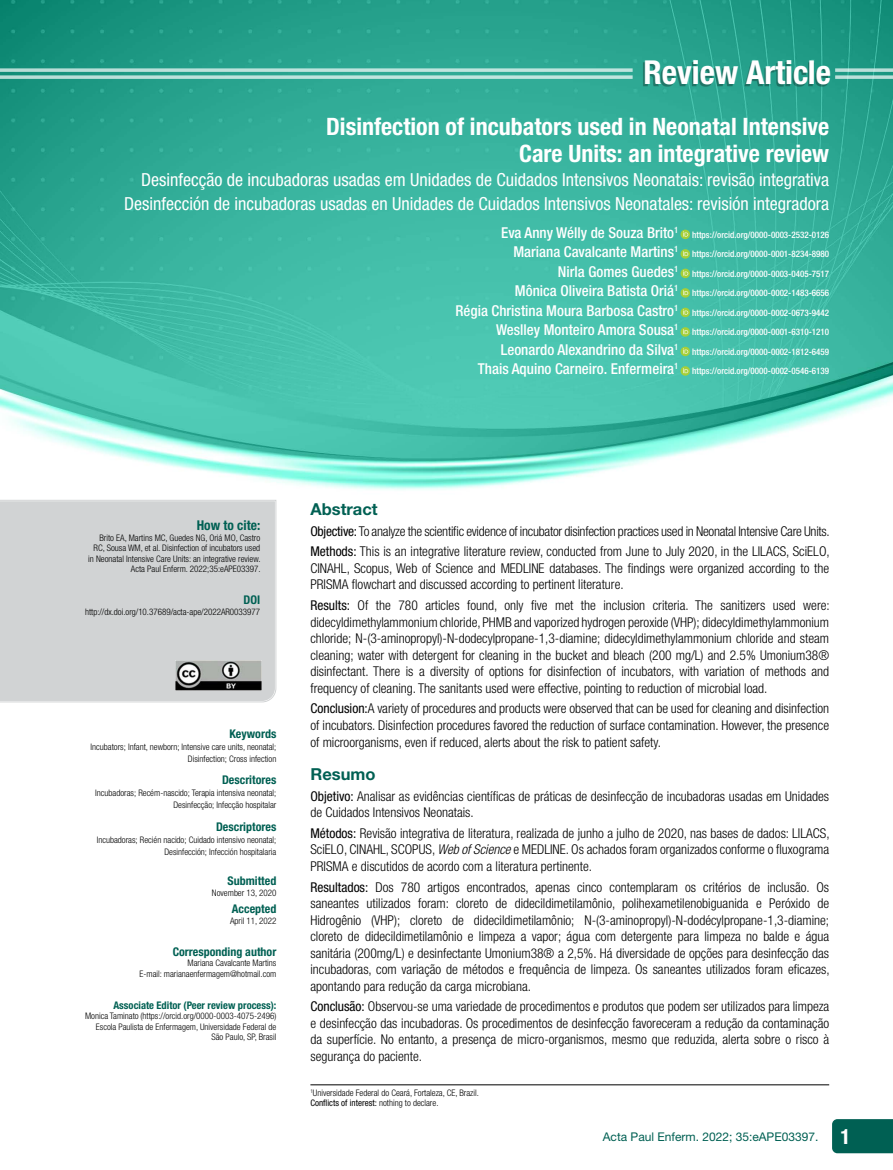
<style>
.page{position:relative;width:893px;height:1170px;background:#fff}
.page>*{position:absolute;margin:0;border:0;box-sizing:border-box;transform-origin:0 0}
.t1{font:700 condensed 33px "Helvetica Neue LT Std";color:#fff}
.t2{font:700 condensed 24px/27px "Helvetica Neue LT Std";color:#fff;text-align:right}
.t3{font:condensed 18px/24px "Helvetica Neue LT Std";color:#fff;text-align:right}
.t4{font:700 16.5px "Helvetica Neue LT Std";color:#006053}
.t5{font:500 condensed 15px "Helvetica Neue LT Std";color:#fff}
.t6{font:300 condensed 13.5px/16.5px "Helvetica Neue LT Std";color:#000;text-align:justify}
.t7{font:300 condensed 13.5px/20.7px "Helvetica Neue LT Std";letter-spacing:-.02em;color:#000}
.t8{font:700 condensed 13.5px "Helvetica Neue LT Std";color:#006053}
.t9{font:700 condensed 12px "Helvetica Neue LT Std";color:#006053}
.t10{font:12px "Helvetica Neue LT Std";color:#006053}
.t11{font:700 condensed 10.5px "Helvetica Neue LT Std";color:#006053}
.t12{font:300 condensed 9px/10.5px "Helvetica Neue LT Std";color:#000;text-align:right}
.t13{font:500 condensed 9px "Helvetica Neue LT Std";color:#fff}
.s1{font-weight:400}
.s2{font-style:italic}
.s3{font-weight:700;font-stretch:condensed;font-size:21px;color:#fff}
</style>
<div class="page">
<div style="left:832px;top:1119px;width:61px;height:34px;background:#006053"></div>
<img style="left:0;top:0;width:893px;height:490px">
<svg style="left:835px;top:75px;width:58px;height:4px"></svg>
<svg style="left:835px;top:68px;width:58px;height:4px"></svg>
<svg style="left:0;top:500px;width:277px;height:203px;background:#e1e3e3"></svg>
<div style="left:0;top:501px;width:275px;height:199px;background:#d1d3d4"></div>
<img style="left:175px;top:660px;width:86px;height:30px">
<svg style="left:680px;top:230px;width:10px;height:9px"></svg>
<svg style="left:683px;top:231px;width:5px;height:5px"></svg>
<svg style="left:680px;top:249px;width:10px;height:10px"></svg>
<svg style="left:683px;top:251px;width:5px;height:5px"></svg>
<svg style="left:680px;top:269px;width:10px;height:9px"></svg>
<svg style="left:683px;top:270px;width:5px;height:5px"></svg>
<svg style="left:680px;top:288px;width:10px;height:10px"></svg>
<svg style="left:683px;top:290px;width:5px;height:5px"></svg>
<svg style="left:680px;top:308px;width:10px;height:9px"></svg>
<svg style="left:683px;top:309px;width:5px;height:5px"></svg>
<svg style="left:680px;top:327px;width:10px;height:10px"></svg>
<svg style="left:683px;top:329px;width:5px;height:5px"></svg>
<svg style="left:680px;top:347px;width:10px;height:9px"></svg>
<svg style="left:683px;top:348px;width:5px;height:5px"></svg>
<svg style="left:680px;top:366px;width:10px;height:10px"></svg>
<svg style="left:683px;top:368px;width:5px;height:5px"></svg>
<hr style="left:310px;top:1084px;width:519px;height:1px;background:#000">
<div style="left:643px;top:62px;width:185px;height:24px;background:#000;opacity:.3"></div>
<svg style="left:0;top:75px;width:633px;height:4px;background:#aadad2"></svg>
<svg style="left:0;top:68px;width:633px;height:4px;background:#aadad1"></svg>
<h1 class="t1" style="left:643px;top:52px;width:189px">Review Article</h1>
<h2 class="t2" style="left:326px;top:112px;width:505px">Disinfection of incubators used in Neonatal Intensive<br>Care Units: an integrative review</h2>
<h3 class="t3" style="left:124px;top:167px;width:707px">Desinfecção de incubadoras usadas em Unidades de Cuidados Intensivos Neonatais: revisão integrativa<br>Desinfección de incubadoras usadas en Unidades de Cuidados Intensivos Neonatales: revisión integradora</h3>
<p class="t5" style="left:501px;top:223px;width:179px">Eva Anny Wélly de Souza Brito<sup>1</sup></p>
<p class="t13" style="left:692px;top:229px;width:138px">https://orcid.org/0000-0003-2532-0126</p>
<p class="t5" style="left:513px;top:243px;width:166px">Mariana Cavalcante Martins<sup>1</sup></p>
<p class="t13" style="left:692px;top:248px;width:138px">https://orcid.org/0000-0001-8234-8980</p>
<p class="t5" style="left:558px;top:262px;width:122px">Nirla Gomes Guedes<sup>1</sup></p>
<p class="t13" style="left:692px;top:268px;width:138px">https://orcid.org/0000-0003-0405-7517</p>
<p class="t5" style="left:515px;top:282px;width:165px">Mônica Oliveira Batista Oriá<sup>1</sup></p>
<p class="t13" style="left:692px;top:287px;width:138px">https://orcid.org/0000-0002-1483-6656</p>
<p class="t5" style="left:455px;top:301px;width:224px">Régia Christina Moura Barbosa Castro<sup>1</sup></p>
<p class="t13" style="left:692px;top:307px;width:138px">https://orcid.org/0000-0002-0673-9442</p>
<p class="t5" style="left:496px;top:321px;width:184px">Weslley Monteiro Amora Sousa<sup>1</sup></p>
<p class="t13" style="left:692px;top:326px;width:138px">https://orcid.org/0000-0001-6310-1210</p>
<p class="t5" style="left:501px;top:340px;width:179px">Leonardo Alexandrino da Silva<sup>1</sup></p>
<p class="t13" style="left:692px;top:346px;width:138px">https://orcid.org/0000-0002-1812-6459</p>
<p class="t5" style="left:478px;top:360px;width:202px">Thais Aquino Carneiro. Enfermeira<sup>1</sup></p>
<p class="t13" style="left:692px;top:365px;width:138px">https://orcid.org/0000-0002-0546-6139</p>
<p class="t8" style="left:197px;top:517px;width:65px">How to cite:</p>
<p class="t12" style="left:88px;top:532px;width:174px">Brito EA, Martins MC, Guedes NG, Oriá MO, Castro RC, Sousa WM, et al. Disinfection of incubators used in Neonatal Intensive Care Units: an integrative review.<br>Acta Paul Enferm. 2022;35:eAPE03397.</p>
<p class="t9" style="left:244px;top:593px;width:18px">DOI</p>
<p class="t12" style="left:85px;top:606px;width:177px">http://dx.doi.org/10.37689/acta-ape/2022AR0033977</p>
<p class="t9" style="left:230px;top:726px;width:48px">Keywords</p>
<p class="t12" style="left:91px;top:740px;width:187px;line-height:12px">Incubators; Infant, newborn; Intensive care units, neonatal;<br>Disinfection; Cross infection</p>
<p class="t9" style="left:222px;top:772px;width:56px">Descritores</p>
<p class="t12" style="left:95px;top:787px;width:183px;line-height:12px">Incubadoras; Recém-nascido; Terapia intensiva neonatal;<br>Desinfecção; Infecção hospitalar</p>
<p class="t9" style="left:216px;top:819px;width:62px">Descriptores</p>
<p class="t12" style="left:97px;top:833px;width:181px;line-height:12px">Incubadoras; Recién nacido; Cuidado intensivo neonatal;<br>Desinfección; Infección hospitalaria</p>
<p class="t9" style="left:228px;top:873px;width:50px">Submitted</p>
<p class="t12" style="left:212px;top:887px;width:66px">November 13, 2020</p>
<p class="t9" style="left:232px;top:901px;width:46px">Accepted</p>
<p class="t12" style="left:230px;top:915px;width:48px">April 11, 2022</p>
<p class="t9" style="left:173px;top:944px;width:105px">Corresponding author</p>
<p class="t12" style="left:140px;top:957px;width:138px">Mariana Cavalcante Martins<br>E-mail: marianaenfermagem@hotmail.com</p>
<p class="t11" style="left:113px;top:998px;width:164px">Associate Editor (Peer review process):</p>
<p class="t12" style="left:85px;top:1010px;width:193px">Monica Taminato (https://orcid.org/0000-0003-4075-2496)<br>Escola Paulista de Enfermagem, Universidade Federal de<br>São Paulo, SP, Brasil</p>
<p class="t4" style="left:310px;top:498px;width:69px">Abstract</p>
<p class="t7" style="left:310px;top:520px;width:521px"><span class="s1">Objective:</span> To analyze the scientific evidence of incubator disinfection practices used in Neonatal Intensive Care Units.<br><span class="s1">Methods:</span> This is an integrative literature review, conducted from June to July 2020, in the LILACS, SciELO,</p>
<p class="t6" style="left:310px;top:559px;width:520px">CINAHL, Scopus, Web of Science and MEDLINE databases. The findings were organized according to the<br>PRISMA flowchart and discussed according to pertinent literature.</p>
<p class="t6" style="left:310px;top:597px;width:521px"><span class="s1">Results:</span> Of the 780 articles found, only five met the inclusion criteria. The sanitizers used were: didecyldimethylammonium chloride, PHMB and vaporized hydrogen peroxide (VHP); didecyldimethylammonium chloride; N-(3-aminopropyl)-N-dodecylpropane-1,3-diamine; didecyldimethylammonium chloride and steam cleaning; water with detergent for cleaning in the bucket and bleach (200 mg/L) and 2.5% Umonium38® disinfectant. There is a diversity of options for disinfection of incubators, with variation of methods and frequency of cleaning. The sanitants used were effective, pointing to reduction of microbial load.</p>
<p class="t6" style="left:310px;top:700px;width:520px"><span class="s1">Conclusion:</span>A variety of procedures and products were observed that can be used for cleaning and disinfection of incubators. Disinfection procedures favored the reduction of surface contamination. However, the presence of microorganisms, even if reduced, alerts about the risk to patient safety.</p>
<p class="t4" style="left:310px;top:763px;width:67px">Resumo</p>
<p class="t6" style="left:310px;top:787px;width:520px"><span class="s1">Objetivo:</span> Analisar as evidências científicas de práticas de desinfecção de incubadoras usadas em Unidades de Cuidados Intensivos Neonatais.</p>
<p class="t6" style="left:310px;top:824px;width:521px"><span class="s1">Métodos:</span> Revisão integrativa de literatura, realizada de junho a julho de 2020, nas bases de dados: LILACS, SciELO, CINAHL, SCOPUS, <span class="s2">Web of Science</span> e MEDLINE. Os achados foram organizados conforme o fluxograma PRISMA e discutidos de acordo com a literatura pertinente.</p>
<p class="t6" style="left:310px;top:878px;width:521px"><span class="s1">Resultados:</span> Dos 780 artigos encontrados, apenas cinco contemplaram os critérios de inclusão. Os saneantes utilizados foram: cloreto de didecildimetilamônio, polihexametilenobiguanida e Peróxido de Hidrogênio (VHP); cloreto de didecildimetilamônio; N-(3-aminopropyl)-N-dodécylpropane-1,3-diamine; cloreto de didecildimetilamônio e limpeza a vapor; água com detergente para limpeza no balde e água sanitária (200mg/L) e desinfectante Umonium38® a 2,5%. Há diversidade de opções para desinfecção das incubadoras, com variação de métodos e frequência de limpeza. Os saneantes utilizados foram eficazes, apontando para redução da carga microbiana.</p>
<p class="t6" style="left:310px;top:998px;width:520px"><span class="s1">Conclusão:</span> Observou-se uma variedade de procedimentos e produtos que podem ser utilizados para limpeza e desinfecção das incubadoras. Os procedimentos de desinfecção favoreceram a redução da contaminação da superfície. No entanto, a presença de micro-organismos, mesmo que reduzida, alerta sobre o risco à segurança do paciente.</p>
<p class="t12" style="left:310px;top:1086px;width:170px;text-align:left"><sup>1</sup>Universidade Federal do Ceará, Fortaleza, CE, Brazil.<br><span class="s1">Conflicts of interest:</span> nothing to declare.</p>
<p class="t10" style="left:603px;top:1129px;width:249px">Acta Paul Enferm. 2022; 35:eAPE03397. <span class="s3">1</span></p>
</div>
